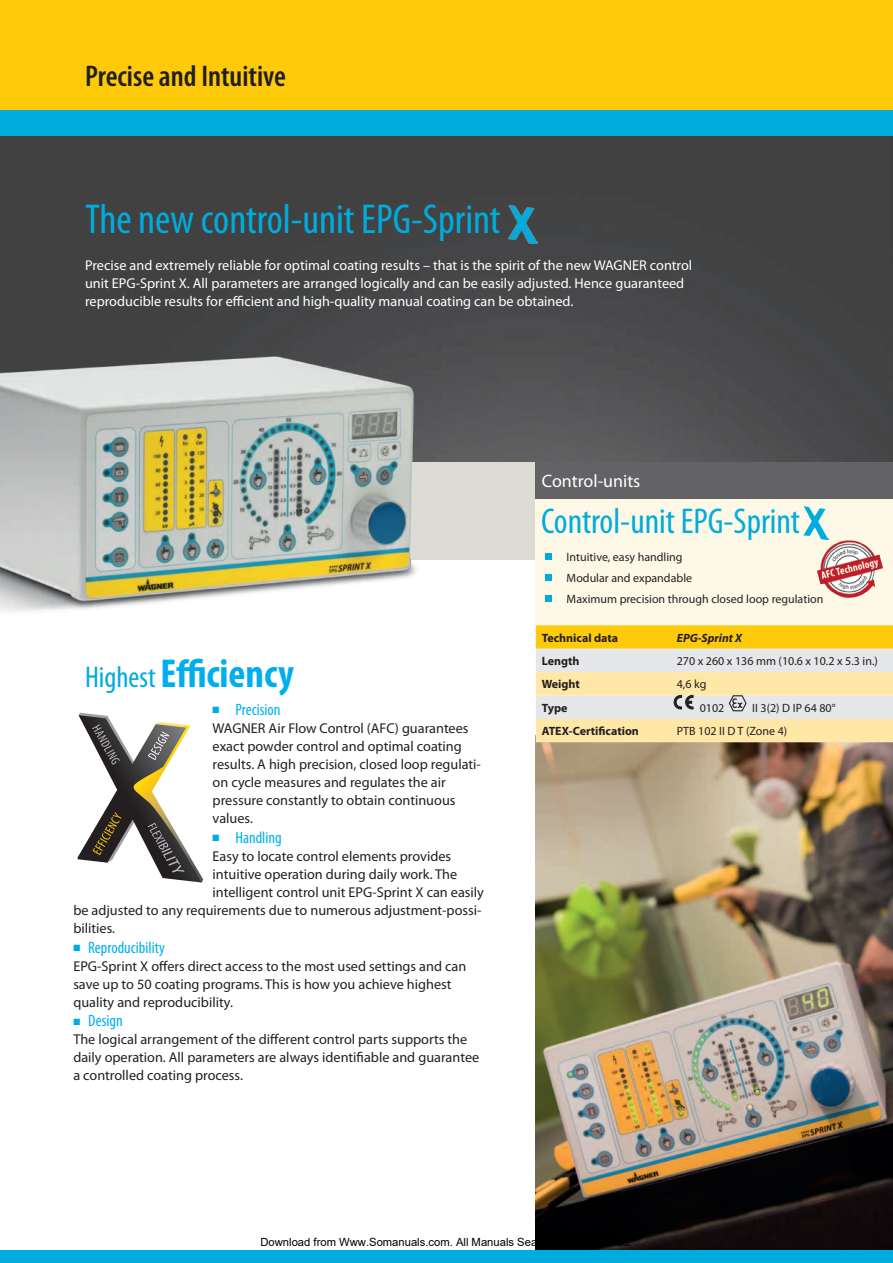
<style>
.page{position:relative;width:893px;height:1263px;background:#fff}
.page>*{position:absolute;margin:0;border:0;box-sizing:border-box;transform-origin:0 0}
.Slogan_Condensed_28p{font:condensed 42px "Myriad Pro";color:#00acdd}
.Slogan_Condensed_20p{font:700 condensed 40.5px "Myriad Pro";color:#00aeef}
.Slogan_Condensed_24p{font:condensed 36px "Myriad Pro";color:#00acdd}
.Declaration_Semibold{font:600 condensed 30px "Myriad Pro";color:#231f20}
.Table_Head_12pt_whit{font:18px "Myriad Pro";color:#fff}
.t1{font:condensed 16.5px "Myriad Pro";color:#00aeef}
.continuous_Text_9_5p{font:14.25px/18px "Myriad Pro";color:#231f20}
.continuous_Text_9_5p-2{font:14.25px/18px "Myriad Pro";color:#fff}
.Tabel_Data_8pt{font:12px "Myriad Pro";color:#231f20}
.Tabel_Dimensions_Bol{font:700 12px "Myriad Pro";color:#231f20}
.X_bold_italic_10pt{font:italic 700 12px "Myriad Pro";color:#231f20}
.t2{font:11.25px "Arial";color:#000}
.s1{font-weight:400;font-size:30px;color:#00acdd}
.s2{color:#00acdd}
</style>
<div class="page">
<img style="left:0;top:136px;width:893px;height:327px">
<div style="left:0;top:463px;width:893px;height:97px;background:#dcdcd4"></div>
<img style="left:536px;top:742px;width:357px;height:508px">
<img style="left:0;top:338px;width:419px;height:274px">
<div style="left:0;top:0;width:893px;height:111px;background:#feca0a"></div>
<div style="left:0;top:111px;width:893px;height:25px;background:#00acdd"></div>
<div style="left:536px;top:463px;width:357px;height:36px;background:#636366"></div>
<div style="left:536px;top:499px;width:357px;height:126px;background:#fef9e7"></div>
<svg style="left:545px;top:554px;width:6px;height:6px"></svg>
<svg style="left:545px;top:575px;width:6px;height:6px"></svg>
<svg style="left:545px;top:596px;width:6px;height:6px"></svg>
<div style="left:0;top:1250px;width:893px;height:13px;background:#00acdd"></div>
<img style="left:817px;top:538px;width:66px;height:60px">
<img style="left:803px;top:506px;width:25px;height:33px">
<img style="left:508px;top:206px;width:29px;height:38px">
<svg style="left:78px;top:713px;width:125px;height:169px"></svg>
<svg style="left:536px;top:625px;width:357px;height:117px;background:#f3e0a1"></svg>
<p class="Declaration_Semibold" style="left:85px;top:60px;width:202px">Precise and Intuitive</p>
<p class="Slogan_Condensed_28p" style="left:85px;top:194px;width:417px">The new control-unit EPG-Sprint</p>
<p class="continuous_Text_9_5p-2" style="left:85px;top:255px;width:609px">Precise and extremely reliable for optimal coating results – that is the spirit of the new WAGNER control unit EPG-Sprint X. All parameters are arranged logically and can be easily adjusted. Hence guaranteed reproducible results for efficient and high-quality manual coating can be obtained.</p>
<p class="Table_Head_12pt_whit" style="left:542px;top:470px;width:100px">Control-units</p>
<p class="Slogan_Condensed_20p" style="left:85px;top:648px;width:211px"><span class="s1">Highest</span> Efficiency</p>
<p class="t1" style="left:213px;top:699px;width:69px"><span class="s2">■</span> Precision</p>
<p class="continuous_Text_9_5p" style="left:213px;top:719px;width:270px">WAGNER Air Flow Control (AFC) guarantees exact powder control and optimal coating results. A high precision, closed loop regulati&shy;on cycle measures and regulates the air pressure constantly to obtain continuous values.</p>
<p class="t1" style="left:213px;top:827px;width:71px"><span class="s2">■</span> Handling</p>
<p class="continuous_Text_9_5p" style="left:213px;top:847px;width:240px">Easy to locate control elements provides</p>
<p class="continuous_Text_9_5p" style="left:213px;top:865px;width:246px">intuitive operation during daily work. The</p>
<p class="continuous_Text_9_5p" style="left:213px;top:883px;width:273px">intelligent control unit EPG-Sprint X can easily</p>
<p class="continuous_Text_9_5p" style="left:73px;top:901px;width:410px">be adjusted to any requirements due to numerous adjustment-possi-</p>
<p class="continuous_Text_9_5p" style="left:73px;top:919px;width:43px">bilities.</p>
<p class="t1" style="left:73px;top:937px;width:93px"><span class="s2">■</span> Reproducibility</p>
<p class="continuous_Text_9_5p" style="left:73px;top:956px;width:394px">EPG-Sprint X offers direct access to the most used settings and can save up to 50 coating programs. This is how you achieve highest quality and reproducibility.</p>
<p class="t1" style="left:73px;top:1011px;width:51px"><span class="s2">■</span> Design</p>
<p class="continuous_Text_9_5p" style="left:73px;top:1030px;width:407px">The logical arrangement of the different control parts supports the daily operation. All parameters are always identifiable and guarantee a controlled coating process.</p>
<p class="Slogan_Condensed_24p" style="left:541px;top:499px;width:261px">Control-unit EPG-Sprint</p>
<p class="Tabel_Data_8pt" style="left:567px;top:549px;width:117px">Intuitive, easy handling</p>
<p class="Tabel_Data_8pt" style="left:567px;top:570px;width:127px">Modular and expandable</p>
<p class="Tabel_Data_8pt" style="left:567px;top:591px;width:258px">Maximum precision through closed loop regulation</p>
<p class="Tabel_Dimensions_Bol" style="left:542px;top:630px;width:78px">Technical data</p>
<p class="X_bold_italic_10pt" style="left:677px;top:630px;width:67px">EPG-Sprint X</p>
<p class="Tabel_Dimensions_Bol" style="left:542px;top:653px;width:39px">Length</p>
<p class="Tabel_Data_8pt" style="left:677px;top:653px;width:203px">270 x 260 x 136 mm (10.6 x 10.2 x 5.3 in.)</p>
<p class="Tabel_Dimensions_Bol" style="left:542px;top:676px;width:40px">Weight</p>
<p class="Tabel_Data_8pt" style="left:677px;top:677px;width:31px">4,6 kg</p>
<p class="Tabel_Dimensions_Bol" style="left:542px;top:700px;width:27px">Type</p>
<p class="Tabel_Data_8pt" style="left:700px;top:700px;width:26px">0102</p>
<p class="Tabel_Data_8pt" style="left:752px;top:700px;width:85px">II 3(2) D IP 64 80°</p>
<p class="Tabel_Dimensions_Bol" style="left:542px;top:723px;width:99px">ATEX-Certification</p>
<p class="Tabel_Data_8pt" style="left:677px;top:724px;width:112px">PTB 102 II D T (Zone 4)</p>
<p class="t2" style="left:260px;top:1235px;width:373px">Download from Www.Somanuals.com. All Manuals Search And Download.</p>
</div>
